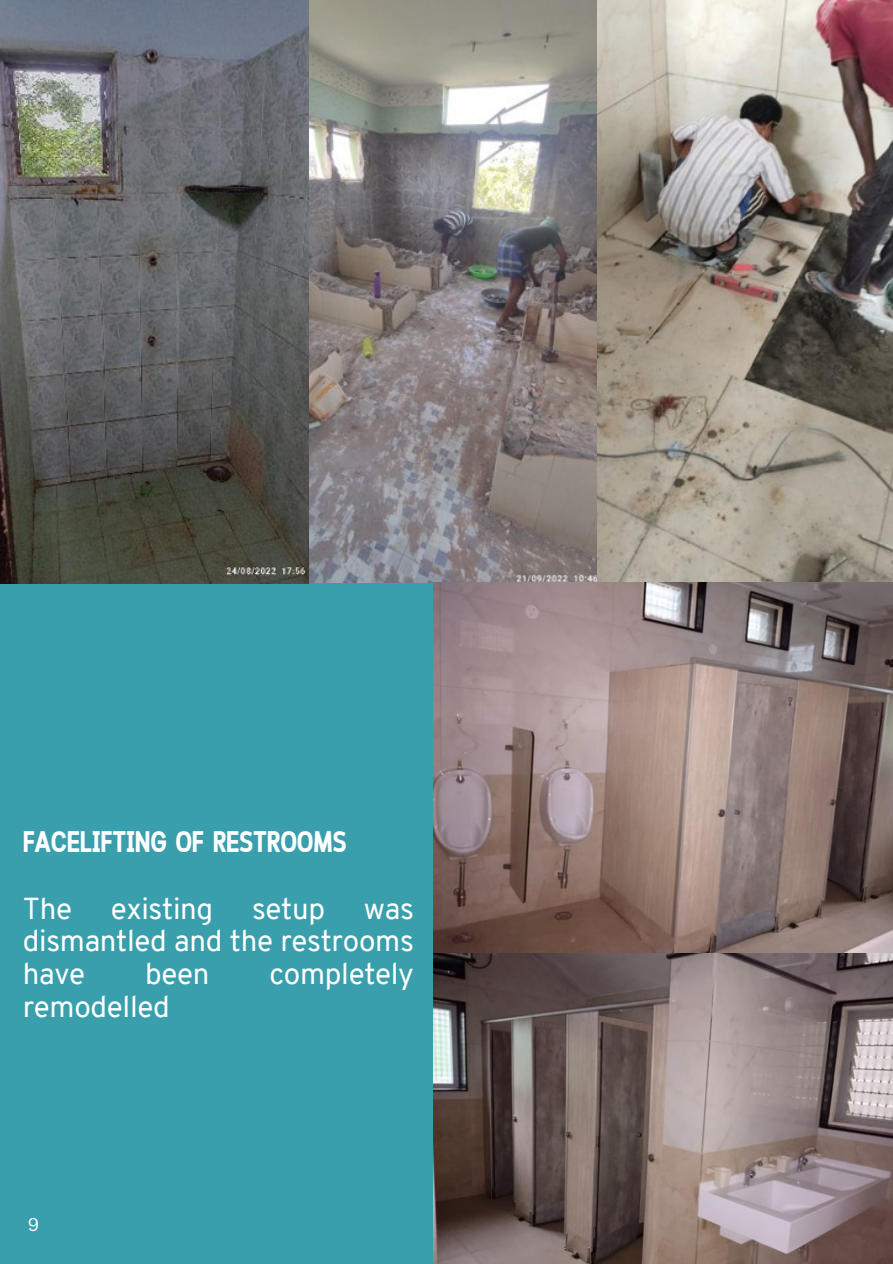
<style>
.page{position:relative;width:893px;height:1264px;background:#fff}
.page>*{position:absolute;margin:0;border:0;box-sizing:border-box;transform-origin:0 0}
.t1{font:29.55px/32.7px "Overpass";letter-spacing:-.01em;color:#fff;text-align:justify}
.t2{font:700 29.55px "Cloud Cond";letter-spacing:-.01em;color:#fff}
.t3{font:18px "Canva Sans";color:#fff}
</style>
<div class="page">
<div style="left:0;top:583px;width:436px;height:680px;background:#399fad"></div>
<img style="left:488px;top:0;width:404px;height:583px">
<img style="left:309px;top:0;width:287px;height:582px">
<img style="left:433px;top:583px;width:459px;height:370px">
<img style="left:433px;top:953px;width:459px;height:310px">
<img style="left:0;top:0;width:309px;height:583px">
<p class="t2" style="left:23px;top:830px;width:325px">FACELIFTING OF RESTROOMS</p>
<p class="t1" style="left:23px;top:895px;width:51px">The</p>
<p class="t1" style="left:111px;top:895px;width:104px">existing</p>
<p class="t1" style="left:252px;top:895px;width:75px">setup</p>
<p class="t1" style="left:23px;top:895px;width:392px;text-indent:341px">was dismantled and the restrooms have</p>
<p class="t1" style="left:145px;top:960px;width:66px">been</p>
<p class="t1" style="left:269px;top:960px;width:146px">completely</p>
<p class="t1" style="left:23px;top:992px;width:148px">remodelled</p>
<p class="t3" style="left:28px;top:1212px;width:13px">9</p>
</div>
